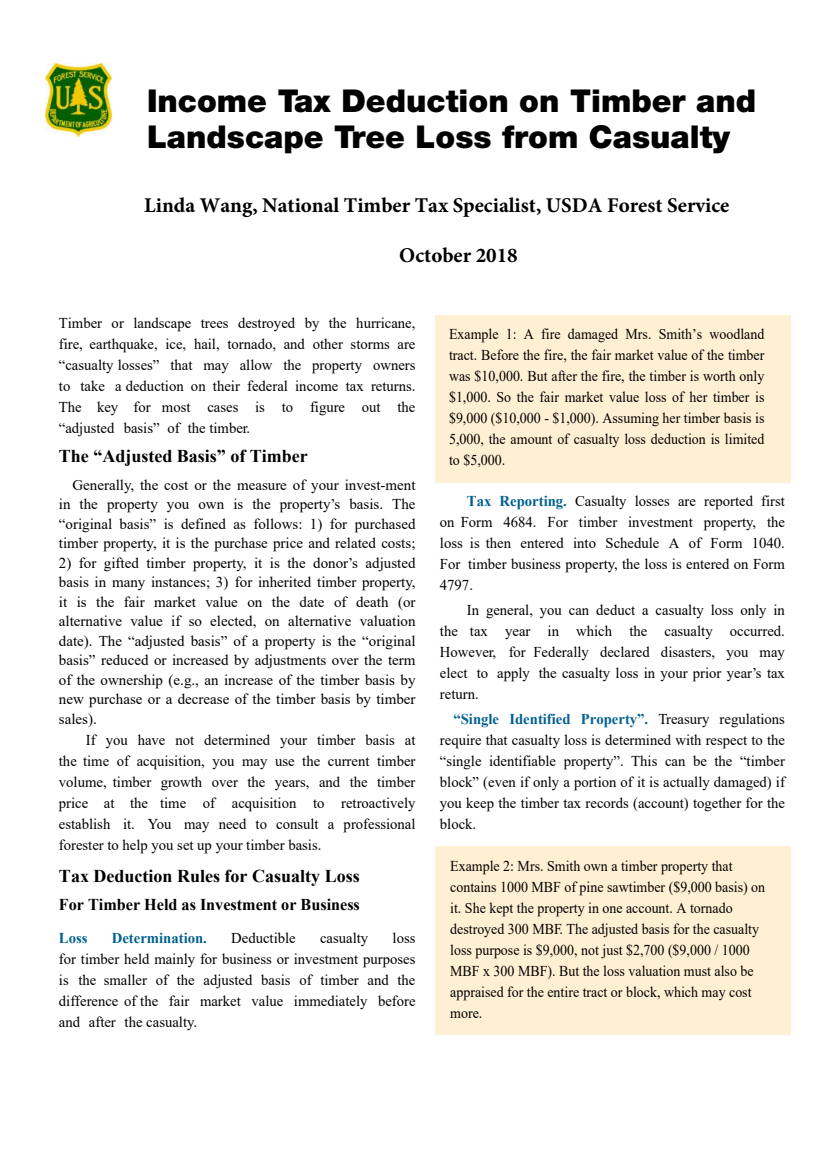
<style>
.page{position:relative;width:837px;height:1161px;background:#fff}
.page>*{position:absolute;margin:0;border:0;box-sizing:border-box;transform-origin:0 0}
.t1{font:900 31.5px/36px "Helvetica Neue LT Std";color:#000}
.t2{font:700 21px "Minion Pro";color:#000}
.t3{font:700 18px "Times New Roman";color:#000}
.t4{font:700 16.5px "Times New Roman";color:#000}
.t5{font:15px/21px "Times New Roman";color:#000;text-align:justify}
.t6{font:15px/21px "Times New Roman";color:#000;text-align:justify;scale:.93 1}
.t7{font:700 15px "Times New Roman";color:#006191}
.s1{font-weight:700;color:#006191}
</style>
<div class="page">
<div style="left:436px;top:315px;width:355px;height:168px;background:#fff0d4"></div>
<div style="left:436px;top:846px;width:355px;height:189px;background:#fff0d4"></div>
<img style="left:46px;top:63px;width:66px;height:73px">
<h1 class="t1" style="left:147px;top:83px;width:611px">Income Tax Deduction on Timber and<br>Landscape Tree Loss from Casualty</h1>
<h2 class="t2" style="left:144px;top:191px;width:587px">Linda Wang, National Timber Tax Specialist, USDA Forest Service</h2>
<h2 class="t2" style="left:399px;top:241px;width:120px">October 2018</h2>
<p class="t5" style="left:59px;top:312px;width:358px">Timber or landscape trees destroyed by the hurricane, fire, earthquake, ice, hail, tornado, and other storms are “casualty losses” that may allow the property owners to take a deduction on their federal income tax returns.<br>The key for most cases is to figure out the “adjusted basis” of the timber.</p>
<p class="t3" style="left:59px;top:443px;width:251px">The “Adjusted Basis” of Timber</p>
<p class="t5" style="left:59px;top:475px;width:358px;line-height:19.5px;text-indent:14px">Generally, the cost or the measure of your invest-ment in the property you own is the property’s basis. The “original basis” is defined as follows: 1) for purchased timber property, it is the purchase price and related costs;</p>
<p class="t5" style="left:59px;top:553px;width:358px;line-height:19.5px">2) for gifted timber property, it is the donor’s adjusted basis in many instances; 3) for inherited timber property, it is the fair market value on the date of death (or alternative value if so elected, on alternative valuation date). The “adjusted basis” of a property is the “original basis” reduced or increased by adjustments over the term of the ownership (e.g., an increase of the timber basis by new purchase or a decrease of the timber basis by timber sales).</p>
<p class="t5" style="left:59px;top:729px;width:358px;text-indent:27px">If you have not determined your timber basis at the time of acquisition, you may use the current timber volume, timber growth over the years, and the timber price at the time of acquisition to retroactively establish it. You may need to consult a professional forester to help you set up your timber basis.</p>
<p class="t3" style="left:59px;top:863px;width:302px">Tax Deduction Rules for Casualty Loss</p>
<p class="t4" style="left:59px;top:893px;width:302px">For Timber Held as Investment or Business</p>
<p class="t7" style="left:59px;top:927px;width:30px">Loss</p>
<p class="t7" style="left:112px;top:927px;width:97px">Determination.</p>
<p class="t5" style="left:231px;top:927px;width:66px">Deductible</p>
<p class="t5" style="left:320px;top:927px;width:50px">casualty</p>
<p class="t5" style="left:59px;top:927px;width:358px;text-indent:334px">loss for timber held mainly for business or investment purposes is the smaller of the adjusted basis of timber and the difference of the fair market value immediately before and after the casualty.</p>
<p class="t6" style="left:449px;top:323px;width:341px">Example 1: A fire damaged Mrs. Smith’s woodland tract. Before the fire, the fair market value of the timber was $10,000. But after the fire, the timber is worth only $1,000. So the fair market value loss of her timber is $9,000 ($10,000 - $1,000). Assuming her timber basis is 5,000, the amount of casualty loss deduction is limited to $5,000.</p>
<p class="t5" style="left:440px;top:490px;width:347px;text-indent:27px"><span class="s1">Tax Reporting.</span> Casualty losses are reported first on Form 4684. For timber investment property, the loss is then entered into Schedule A of Form 1040.<br>For timber business property, the loss is entered on Form 4797.</p>
<p class="t5" style="left:440px;top:599px;width:347px;text-indent:27px">In general, you can deduct a casualty loss only in the tax year in which the casualty occurred.<br>However, for Federally declared disasters, you may elect to apply the casualty loss in your prior year’s tax return.</p>
<p class="t5" style="left:440px;top:708px;width:347px;text-indent:13px"><span class="s1">“Single Identified Property”.</span> Treasury regulations require that casualty loss is determined with respect to the “single identifiable property”. This can be the “timber block” (even if only a portion of it is actually damaged) if you keep the timber tax records (account) together for the block.</p>
<p class="t6" style="left:450px;top:855px;width:340px;text-align:left">Example 2: Mrs. Smith own a timber property that contains 1000 MBF of pine sawtimber ($9,000 basis) on it. She kept the property in one account. A tornado destroyed 300 MBF. The adjusted basis for the casualty loss purpose is $9,000, not just $2,700 ($9,000 / 1000<br>MBF x 300 MBF). But the loss valuation must also be appraised for the entire tract or block, which may cost more.</p>
</div>
